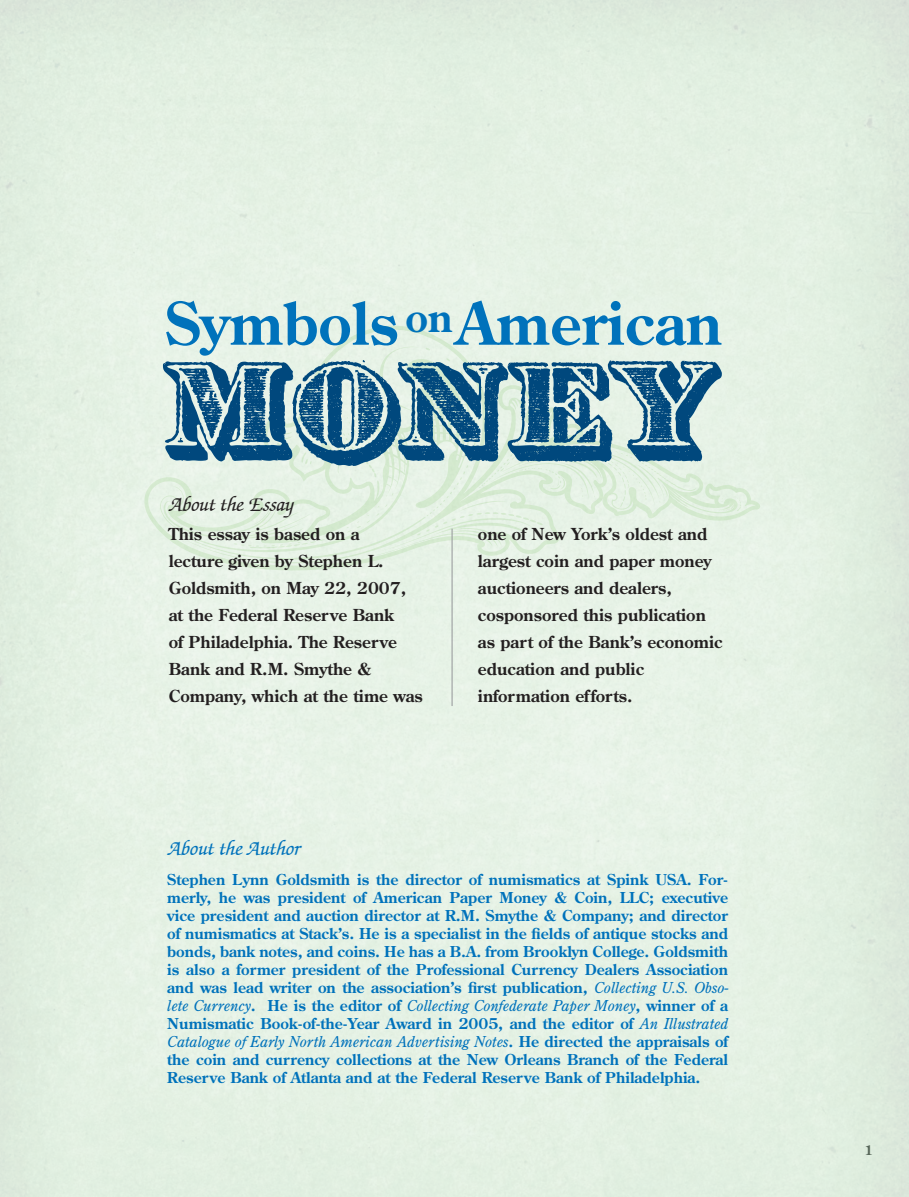
<style>
.page{position:relative;width:909px;height:1197px;background:#fff}
.page>*{position:absolute;margin:0;border:0;box-sizing:border-box;transform-origin:0 0}
.t1{font:125.85px "Archive Garfield";letter-spacing:-.08em;color:#00487d}
.t2{font:700 58.35px "Century Old Style Std";color:#0072bb}
.t3{font:700 39.75px "Century Old Style Std";color:#0072bb}
.t4{font:italic 500 21px "Zapf Chancery IT Cby BT";color:#0072bb}
.t5{font:italic 500 21px "Zapf Chancery IT Cby BT";color:#231f20}
.t6{font:700 16.5px/27px "Century Old Style Std";color:#231f20}
.t7{font:700 15px/18px "Century Old Style Std";color:#0072bb;text-align:justify}
.t8{font:700 13.5px "Century Old Style Std";color:#57585a}
.s1{font-weight:400;font-style:italic}
</style>
<div class="page">
<svg style="left:134px;top:322px;width:627px;height:255px;fill:#e7f2e6"></svg>
<svg style="left:224px;top:455px;width:333px;height:154px;fill:#e7f2e6"></svg>
<svg style="left:552px;top:481px;width:331px;height:136px;fill:#e6f2e6"></svg>
<hr style="left:451px;top:528px;width:1px;height:178px;background:#939598">
<h2 class="t2" style="left:165px;top:285px;width:558px">Symbols American</h2>
<h1 class="t1" style="left:159px;top:350px;width:567px">MONEY</h1>
<h3 class="t3" style="left:405px;top:291px;width:49px">on</h3>
<h3 class="t5" style="left:170px;top:493px;width:126px">About the Essay</h3>
<p class="t6" style="left:169px;top:520px;width:255px">This essay is based on a<br>lecture given by Stephen L.<br>Goldsmith, on May 22, 2007, at the Federal Reserve Bank<br>of Philadelphia. The Reserve<br>Bank and R.M. Smythe &amp;<br>Company, which at the time was</p>
<p class="t6" style="left:478px;top:520px;width:246px">one of New York’s oldest and largest coin and paper money auctioneers and dealers, cosponsored this publication as part of the Bank’s economic education and public information efforts.</p>
<h3 class="t4" style="left:169px;top:837px;width:134px">About the Author</h3>
<p class="t7" style="left:167px;top:870px;width:562px">Stephen Lynn Goldsmith is the director of numismatics at Spink USA. For&shy;merly, he was president of American Paper Money &amp; Coin, LLC; executive vice president and auction director at R.M. Smythe &amp; Company; and director of numismatics at Stack’s. He is a specialist in the fields of antique stocks and bonds, bank notes, and coins. He has a B.A. from Brooklyn College. Goldsmith is also a former president of the Professional Currency Dealers Association and was lead writer on the association’s first publication, <span class="s1">Collecting U.S. Obso&shy;lete Currency</span>. He is the editor of <span class="s1">Collecting Confederate Paper Money</span>, winner of a Numismatic Book-of-the-Year Award in 2005, and the editor of <span class="s1">An Illustrated Catalogue of Early North American Advertising Notes</span>. He directed the appraisals of the coin and currency collections at the New Orleans Branch of the Federal Reserve Bank of Atlanta and at the Federal Reserve Bank of Philadelphia.</p>
<p class="t8" style="left:864px;top:1141px;width:10px">1</p>
</div>
